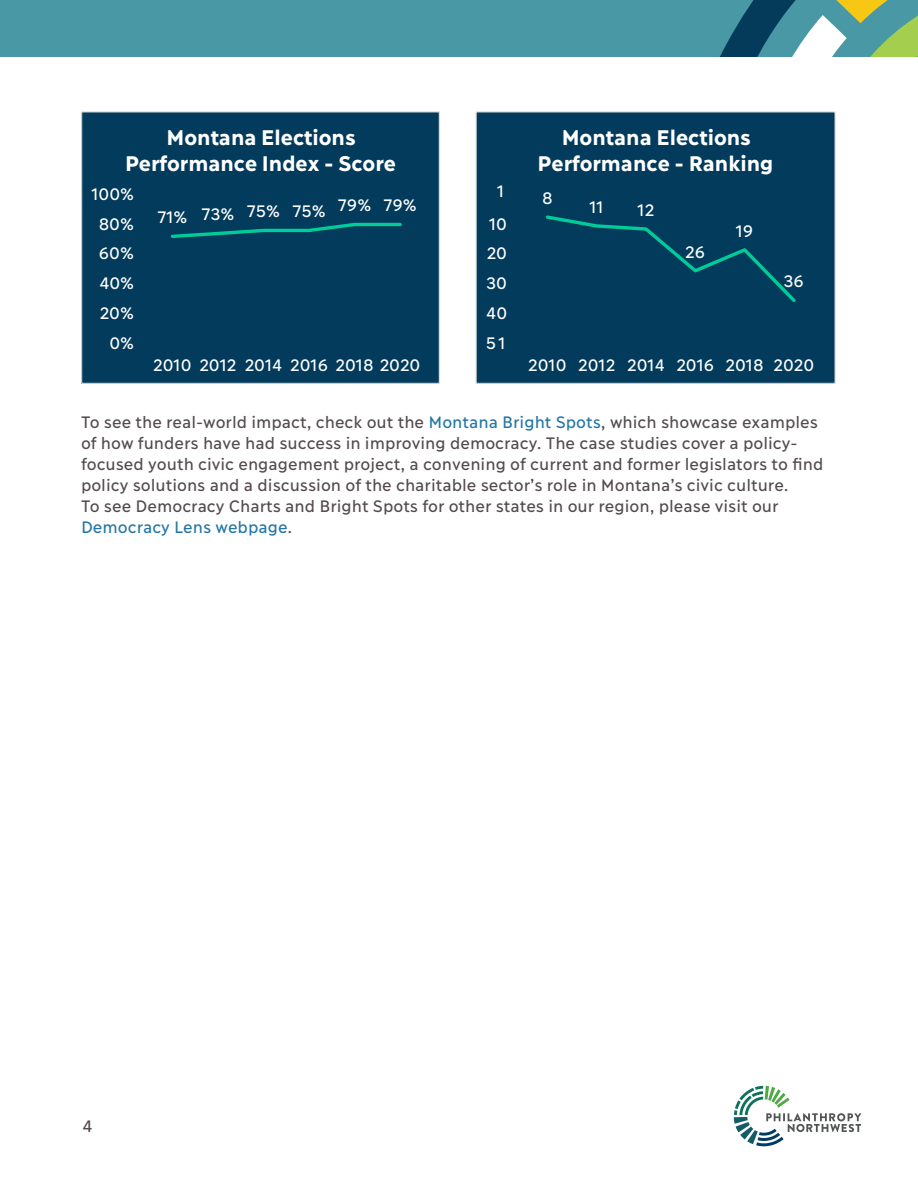
<style>
.page{position:relative;width:918px;height:1188px;background:#fff}
.page>*{position:absolute;margin:0;border:0;box-sizing:border-box;transform-origin:0 0}
.t1{font:700 21px/25.2px "Ilisarniq";color:#fff;text-align:center}
.body{font:16.5px/21px "Ilisarniq";color:#544a50}
.Body_Text_Stone{font:16.5px/29.8px "Ilisarniq";color:#fff;text-align:justify}
.s1{color:#2376a6}
</style>
<div class="page">
<div style="left:0;top:0;width:918px;height:57px;background:#4998a6"></div>
<svg style="left:720px;top:0;width:198px;height:57px"></svg>
<svg style="left:734px;top:1086px;width:127px;height:60px"></svg>
<div style="left:476px;top:112px;width:359px;height:271px;background:#023b5b"></div>
<svg style="left:545px;top:215px;width:251px;height:87px"></svg>
<div style="left:476px;top:111px;width:360px;height:273px;border:1px solid #d9d9d9"></div>
<div style="left:82px;top:112px;width:357px;height:271px;background:#023b5b"></div>
<svg style="left:170px;top:222px;width:232px;height:16px"></svg>
<div style="left:81px;top:111px;width:359px;height:273px;border:1px solid #d9d9d9"></div>
<p class="t1" style="left:125px;top:124px;width:273px">Montana Elections<br>Performance Index - Score</p>
<p class="t1" style="left:538px;top:124px;width:237px">Montana Elections<br>Performance - Ranking</p>
<p class="Body_Text_Stone" style="left:91px;top:178px;width:44px">100%</p>
<p class="Body_Text_Stone" style="left:99px;top:208px;width:37px">80%</p>
<p class="Body_Text_Stone" style="left:99px;top:238px;width:37px">60%</p>
<p class="Body_Text_Stone" style="left:99px;top:267px;width:36px">40%</p>
<p class="Body_Text_Stone" style="left:100px;top:297px;width:36px">20%</p>
<p class="Body_Text_Stone" style="left:109px;top:327px;width:26px">0%</p>
<p class="Body_Text_Stone" style="left:157px;top:196px;width:261px">71% 73% 75% 75% 79% 79%</p>
<p class="Body_Text_Stone" style="left:497px;top:175px;width:9px">1</p>
<p class="Body_Text_Stone" style="left:486px;top:178px;width:23px;text-indent:10px">0<br>10<br>20<br>30<br>40<br>50</p>
<p class="Body_Text_Stone" style="left:499px;top:327px;width:9px">1</p>
<p class="Body_Text_Stone" style="left:542px;top:182px;width:12px">8</p>
<p class="Body_Text_Stone" style="left:589px;top:191px;width:16px">11</p>
<p class="Body_Text_Stone" style="left:638px;top:194px;width:18px">12</p>
<p class="Body_Text_Stone" style="left:685px;top:236px;width:21px">26</p>
<p class="Body_Text_Stone" style="left:736px;top:215px;width:19px">19</p>
<p class="Body_Text_Stone" style="left:784px;top:266px;width:22px">36</p>
<p class="Body_Text_Stone" style="left:153px;top:349px;width:269px">2010 2012 2014 2016 2018 2020</p>
<p class="Body_Text_Stone" style="left:528px;top:349px;width:288px">2010 2012 2014 2016 2018 2020</p>
<p class="body" style="left:81px;top:410px;width:744px">To see the real-world impact, check out the <span class="s1">Montana Bright Spots</span>, which showcase examples of how funders have had success in improving democracy. The case studies cover a policy&shy;focused youth civic engagement project, a convening of current and former legislators to find policy solutions and a discussion of the charitable sector’s role in Montana’s civic culture.<br>To see Democracy Charts and Bright Spots for other states in our region, please visit our <span class="s1">Democracy Lens webpage</span>.</p>
<p class="body" style="left:83px;top:1114px;width:11px">4</p>
</div>
